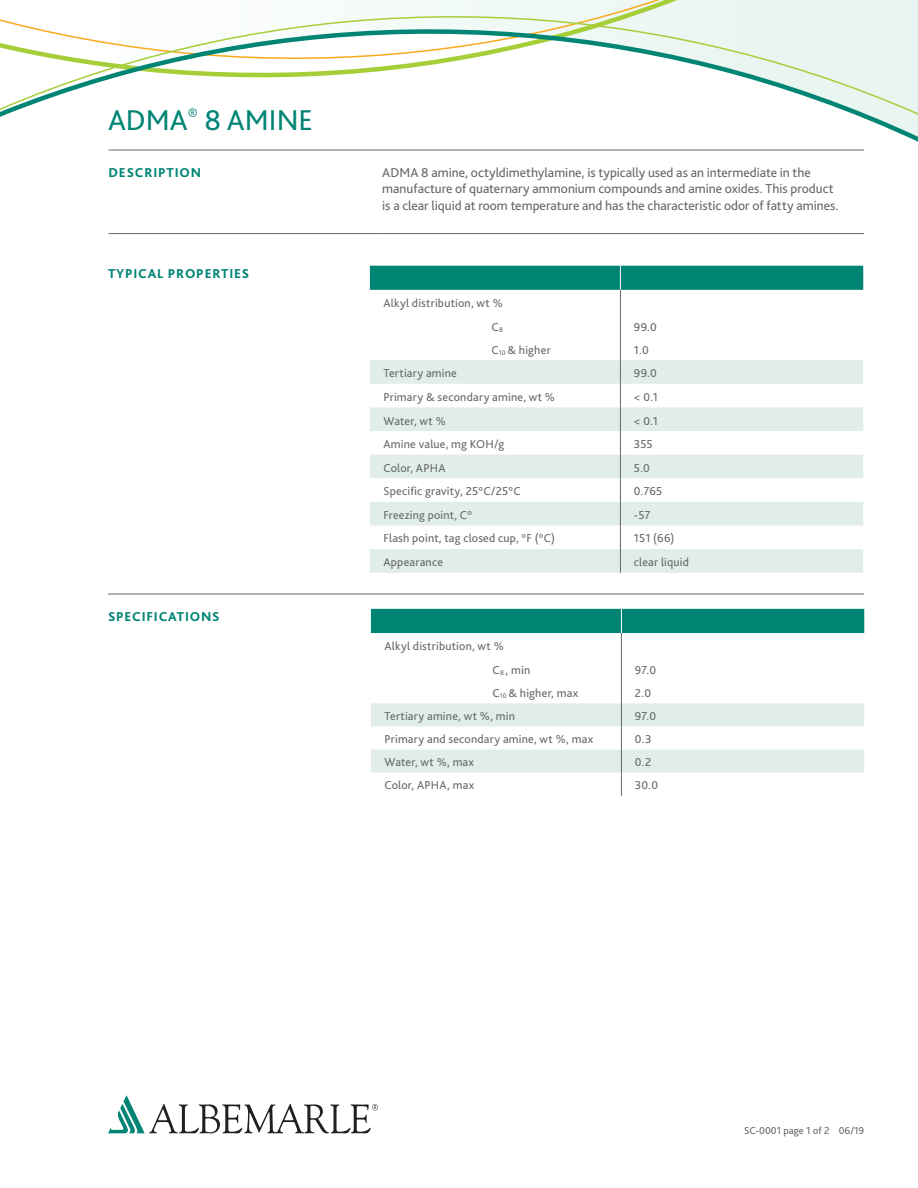
<style>
.page{position:relative;width:918px;height:1188px;background:#fff}
.page>*{position:absolute;margin:0;border:0;box-sizing:border-box;transform-origin:0 0}
.t1{font:30px "Bliss 2";color:#008575}
.Paragraph{font:13.5px/16.2px "Bliss 2";color:#656767}
.t2{font:800 13.5px "Bliss 2";letter-spacing:.06em;color:#008575}
.Paragraph-2{font:12px "Bliss 2";letter-spacing:.02em;color:#656767}
.t3{font:10.5px "Bliss 2";color:#656767}
</style>
<div class="page">
<hr style="left:108px;top:594px;width:262px;height:1px;background:#656767">
<hr style="left:370px;top:594px;width:494px;height:1px;background:#656767">
<svg style="left:370px;top:266px;width:493px;height:307px"></svg>
<svg style="left:371px;top:609px;width:493px;height:187px"></svg>
<svg style="left:0;top:0;width:918px;height:151px"></svg>
<hr style="left:109px;top:150px;width:273px;height:1px;background:#656767">
<hr style="left:382px;top:150px;width:482px;height:1px;background:#656767">
<hr style="left:109px;top:233px;width:273px;height:1px;background:#656767">
<hr style="left:382px;top:233px;width:482px;height:1px;background:#656767">
<svg style="left:108px;top:1095px;width:270px;height:38px"></svg>
<h2 class="t1" style="left:108px;top:102px;width:206px">ADMA<sup>®</sup> 8 AMINE</h2>
<h3 class="t2" style="left:109px;top:164px;width:94px">DESCRIPTION</h3>
<p class="Paragraph" style="left:382px;top:164px;width:458px">ADMA 8 amine, octyldimethylamine, is typically used as an intermediate in the manufacture of quaternary ammonium compounds and amine oxides. This product is a clear liquid at room temperature and has the characteristic odor of fatty amines.</p>
<h3 class="t2" style="left:108px;top:265px;width:143px">TYPICAL PROPERTIES</h3>
<h3 class="t2" style="left:108px;top:608px;width:113px">SPECIFICATIONS</h3>
<p class="Paragraph-2" style="left:383px;top:295px;width:121px">Alkyl distribution, wt %</p>
<p class="Paragraph-2" style="left:491px;top:319px;width:13px">C<sub>8</sub></p>
<p class="Paragraph-2" style="left:634px;top:319px;width:24px">99.0</p>
<p class="Paragraph-2" style="left:491px;top:342px;width:61px">C<sub>10</sub> &amp; higher</p>
<p class="Paragraph-2" style="left:634px;top:342px;width:16px">1.0</p>
<p class="Paragraph-2" style="left:383px;top:366px;width:75px">Tertiary amine</p>
<p class="Paragraph-2" style="left:634px;top:366px;width:24px">99.0</p>
<p class="Paragraph-2" style="left:383px;top:389px;width:173px">Primary &amp; secondary amine, wt %</p>
<p class="Paragraph-2" style="left:634px;top:389px;width:25px">&lt; 0.1</p>
<p class="Paragraph-2" style="left:383px;top:413px;width:64px">Water, wt %</p>
<p class="Paragraph-2" style="left:634px;top:413px;width:25px">&lt; 0.1</p>
<p class="Paragraph-2" style="left:383px;top:436px;width:122px">Amine value, mg KOH/g</p>
<p class="Paragraph-2" style="left:634px;top:436px;width:20px">355</p>
<p class="Paragraph-2" style="left:383px;top:460px;width:64px">Color, APHA</p>
<p class="Paragraph-2" style="left:634px;top:460px;width:17px">5.0</p>
<p class="Paragraph-2" style="left:383px;top:484px;width:139px">Specific gravity, 25°C/25°C</p>
<p class="Paragraph-2" style="left:634px;top:484px;width:30px">0.765</p>
<p class="Paragraph-2" style="left:383px;top:508px;width:90px">Freezing point, C°</p>
<p class="Paragraph-2" style="left:634px;top:508px;width:18px">-57</p>
<p class="Paragraph-2" style="left:383px;top:531px;width:173px">Flash point, tag closed cup, °F (°C)</p>
<p class="Paragraph-2" style="left:634px;top:531px;width:42px">151 (66)</p>
<p class="Paragraph-2" style="left:383px;top:555px;width:61px">Appearance</p>
<p class="Paragraph-2" style="left:634px;top:555px;width:57px">clear liquid</p>
<p class="Paragraph-2" style="left:384px;top:638px;width:121px">Alkyl distribution, wt %</p>
<p class="Paragraph-2" style="left:492px;top:663px;width:39px">C<sub>8</sub> , min</p>
<p class="Paragraph-2" style="left:635px;top:663px;width:23px">97.0</p>
<p class="Paragraph-2" style="left:492px;top:686px;width:87px">C<sub>10</sub> &amp; higher, max</p>
<p class="Paragraph-2" style="left:635px;top:686px;width:18px">2.0</p>
<p class="Paragraph-2" style="left:384px;top:709px;width:132px">Tertiary amine, wt %, min</p>
<p class="Paragraph-2" style="left:635px;top:709px;width:23px">97.0</p>
<p class="Paragraph-2" style="left:384px;top:732px;width:210px">Primary and secondary amine, wt %, max</p>
<p class="Paragraph-2" style="left:635px;top:732px;width:18px">0.3</p>
<p class="Paragraph-2" style="left:384px;top:755px;width:91px">Water, wt %, max</p>
<p class="Paragraph-2" style="left:635px;top:755px;width:18px">0.2</p>
<p class="Paragraph-2" style="left:384px;top:778px;width:91px">Color, APHA, max</p>
<p class="Paragraph-2" style="left:635px;top:778px;width:25px">30.0</p>
<p class="t3" style="left:744px;top:1124px;width:122px">SC-0001 page 1 of 2 06/19</p>
</div>
